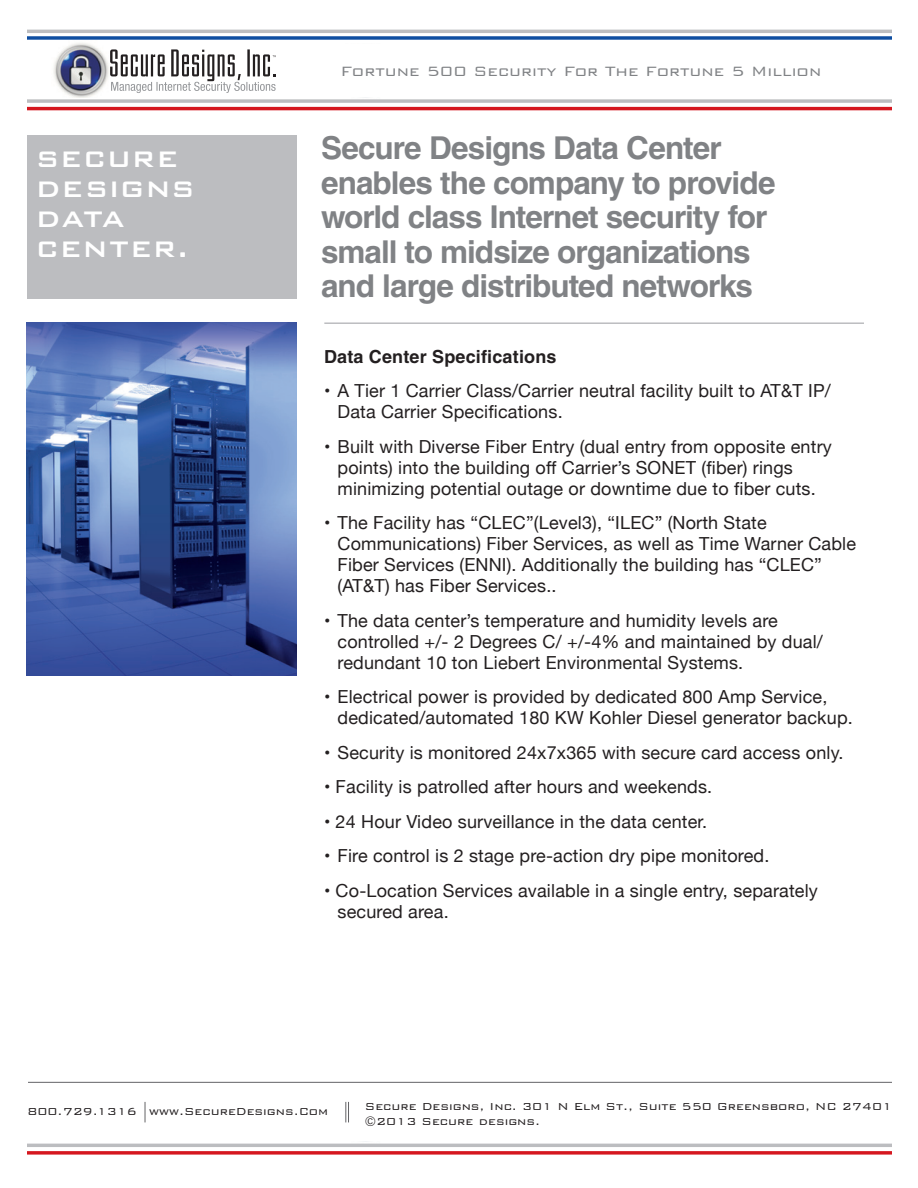
<style>
.page{position:relative;width:918px;height:1188px;background:#fff}
.page>*{position:absolute;margin:0;border:0;box-sizing:border-box;transform-origin:0 0}
.t1{font:700 31.5px/34.5px "Helvetica";letter-spacing:-.03em;color:#808285}
.t2{font:500 30px/30px "Bank Gothic";letter-spacing:-.005em;color:#fff}
.t3{font:18px/21px "Helvetica Neue";letter-spacing:.01em;color:#231f20}
.t4{font:300 18px "Bank Gothic";color:#808285}
.t5{font:700 18px "Helvetica";letter-spacing:.01em;color:#231f20}
.t6{font:300 13.5px/15px "Bank Gothic";color:#231f20}
</style>
<div class="page">
<hr style="left:27px;top:30px;width:864px;height:3px;background:#bcbdc0">
<svg style="left:27px;top:36px;width:864px;height:4px;background:#2d64ad"></svg>
<hr style="left:27px;top:1144px;width:864px;height:3px;background:#bcbdc0">
<svg style="left:27px;top:1151px;width:864px;height:4px;background:#da363d"></svg>
<svg style="left:145px;top:1102px;width:1px;height:20px"></svg>
<svg style="left:346px;top:1102px;width:3px;height:20px"></svg>
<svg style="left:27px;top:99px;width:864px;height:4px;background:#c4c5c8"></svg>
<hr style="left:27px;top:107px;width:864px;height:3px;background:#d5171f">
<img style="left:53px;top:43px;width:56px;height:55px">
<svg style="left:110px;top:49px;width:166px;height:44px"></svg>
<hr style="left:28px;top:1082px;width:864px;height:1px;background:#636366">
<div style="left:27px;top:135px;width:270px;height:163px;background:#bcbdc0"></div>
<img style="left:27px;top:323px;width:270px;height:353px">
<hr style="left:324px;top:322px;width:540px;height:2px;background:#bcbdc0">
<h2 class="t2" style="left:36px;top:141px;width:161px">SECURE<br>DESIGNS<br>DATA<br>CENTER.</h2>
<p class="t4" style="left:340px;top:58px;width:482px">Fortune 500 Security For The Fortune 5 Million</p>
<h1 class="t1" style="left:321px;top:131px;width:456px">Secure Designs Data Center enables the company to provide world class Internet security for small to midsize organizations and large distributed networks</h1>
<p class="t5" style="left:324px;top:345px;width:234px">Data Center Specifications</p>
<p class="t3" style="left:338px;top:381px;width:495px;text-indent:-14px">• A Tier 1 Carrier Class/Carrier neutral facility built to AT&amp;T IP/<br>Data Carrier Specifications.</p>
<p class="t3" style="left:338px;top:437px;width:496px;text-indent:-14px">• Built with Diverse Fiber Entry (dual entry from opposite entry points) into the building off Carrier’s SONET (fiber) rings minimizing potential outage or downtime due to fiber cuts.</p>
<p class="t3" style="left:338px;top:513px;width:520px;text-indent:-14px">• The Facility has “CLEC”(Level3), “ILEC” (North State Communications) Fiber Services, as well as Time Warner Cable Fiber Services (ENNI). Additionally the building has “CLEC” (AT&amp;T) has Fiber Services..</p>
<p class="t3" style="left:338px;top:611px;width:487px;text-indent:-14px">• The data center’s temperature and humidity levels are controlled +/- 2 Degrees C/ +/-4% and maintained by dual/ redundant 10 ton Liebert Environmental Systems.</p>
<p class="t3" style="left:338px;top:687px;width:517px;text-indent:-14px">• Electrical power is provided by dedicated 800 Amp Service, dedicated/automated 180 KW Kohler Diesel generator backup.</p>
<p class="t3" style="left:324px;top:743px;width:521px">• Security is monitored 24x7x365 with secure card access only.</p>
<p class="t3" style="left:324px;top:777px;width:390px">• Facility is patrolled after hours and weekends.</p>
<p class="t3" style="left:324px;top:812px;width:385px">• 24 Hour Video surveillance in the data center.</p>
<p class="t3" style="left:324px;top:846px;width:447px">• Fire control is 2 stage pre-action dry pipe monitored.</p>
<p class="t3" style="left:338px;top:881px;width:482px;text-indent:-14px">• Co-Location Services available in a single entry, separately secured area.</p>
<p class="t6" style="left:27px;top:1103px;width:302px">800.729.1316 www.SecureDesigns.Com</p>
<p class="t6" style="left:365px;top:1098px;width:529px">Secure Designs, Inc. 301 N Elm St., Suite 550 Greensboro, NC 27401 ©2013 Secure designs.</p>
</div>
